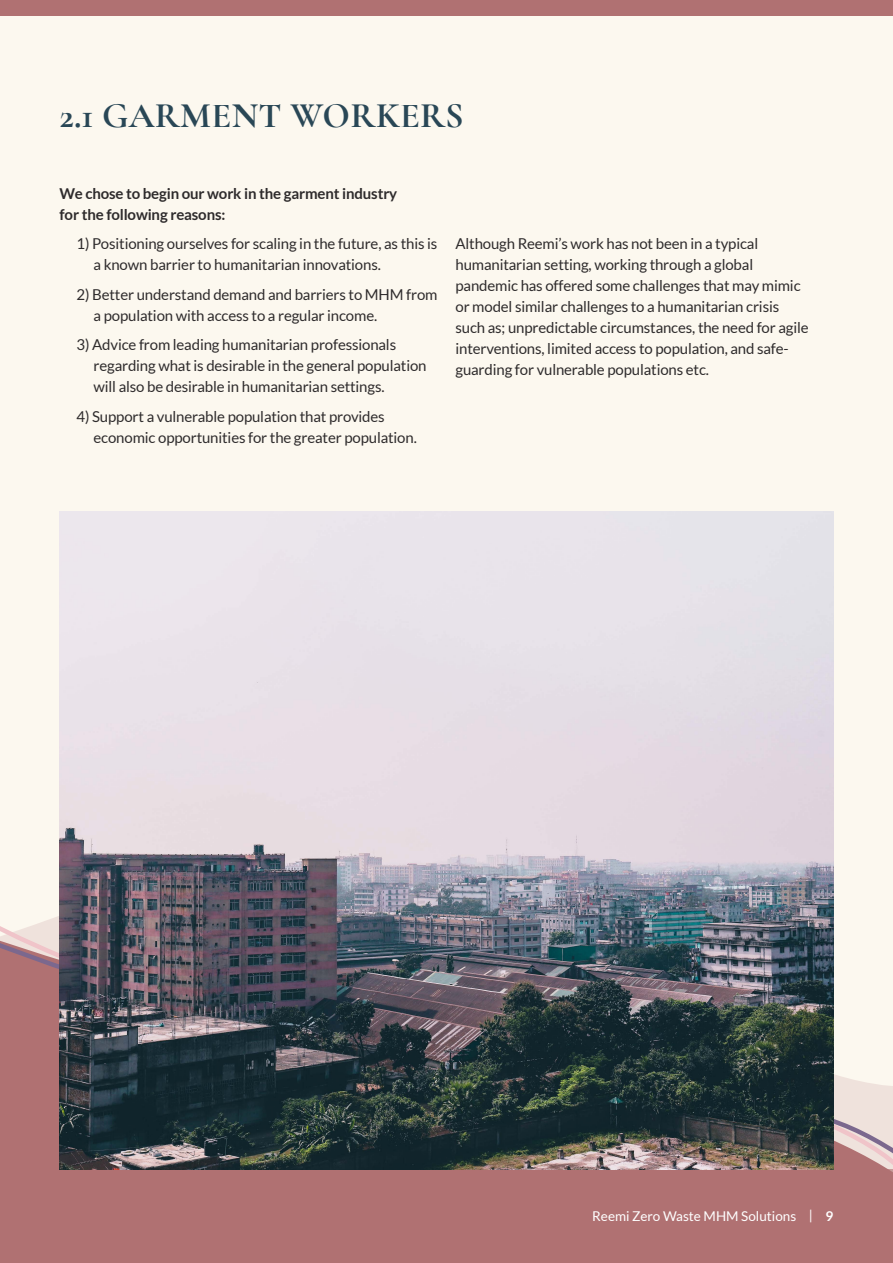
<style>
.page{position:relative;width:893px;height:1263px;background:#fcf8ef}
.page>*{position:absolute;margin:0;border:0;box-sizing:border-box;transform-origin:0 0}
.t1{font:700 36px "Cormorant Garamond";letter-spacing:.01em;color:#294756}
.t2{font:15px/21px "Lato";letter-spacing:-.01em;color:#2e2b2c}
.t3{font:700 15px/21px "Lato";letter-spacing:-.01em;color:#2e2b2c}
.t4{font:13.5px "Lato";color:#fff}
.s1{font-weight:700}
</style>
<div class="page">
<div style="left:0;top:0;width:893px;height:15px;background:#b07172"></div>
<div style="left:0;top:1215px;width:893px;height:48px;background:#b07172"></div>
<div style="left:0;top:1195px;width:893px;height:20px;background:#b07172"></div>
<svg style="left:0;top:704px;width:893px;height:491px"></svg>
<img style="left:60px;top:512px;width:774px;height:657px">
<p class="t1" style="left:60px;top:93px;width:406px">2.1 GARMENT WORKERS</p>
<p class="t3" style="left:60px;top:183px;width:339px">We chose to begin our work in the garment industry for the following reasons:</p>
<p class="t2" style="left:94px;top:233px;width:345px;text-indent:-17px">1) Positioning ourselves for scaling in the future, as this is a known barrier to humanitarian innovations.</p>
<p class="t2" style="left:94px;top:284px;width:345px;text-indent:-17px">2) Better understand demand and barriers to MHM from a population with access to a regular income.</p>
<p class="t2" style="left:94px;top:334px;width:335px;text-indent:-17px">3) Advice from leading humanitarian professionals regarding what is desirable in the general population will also be desirable in humanitarian settings.</p>
<p class="t2" style="left:94px;top:406px;width:325px;text-indent:-17px">4) Support a vulnerable population that provides economic opportunities for the greater population.</p>
<p class="t2" style="left:455px;top:233px;width:355px">Although Reemi’s work has not been in a typical humanitarian setting, working through a global pandemic has offered some challenges that may mimic or model similar challenges to a humanitarian crisis such as; unpredictable circumstances, the need for agile interventions, limited access to population, and safe&shy;guarding for vulnerable populations etc.</p>
<p class="t4" style="left:592px;top:1208px;width:243px">Reemi Zero Waste MHM Solutions | <span class="s1">9</span></p>
</div>
